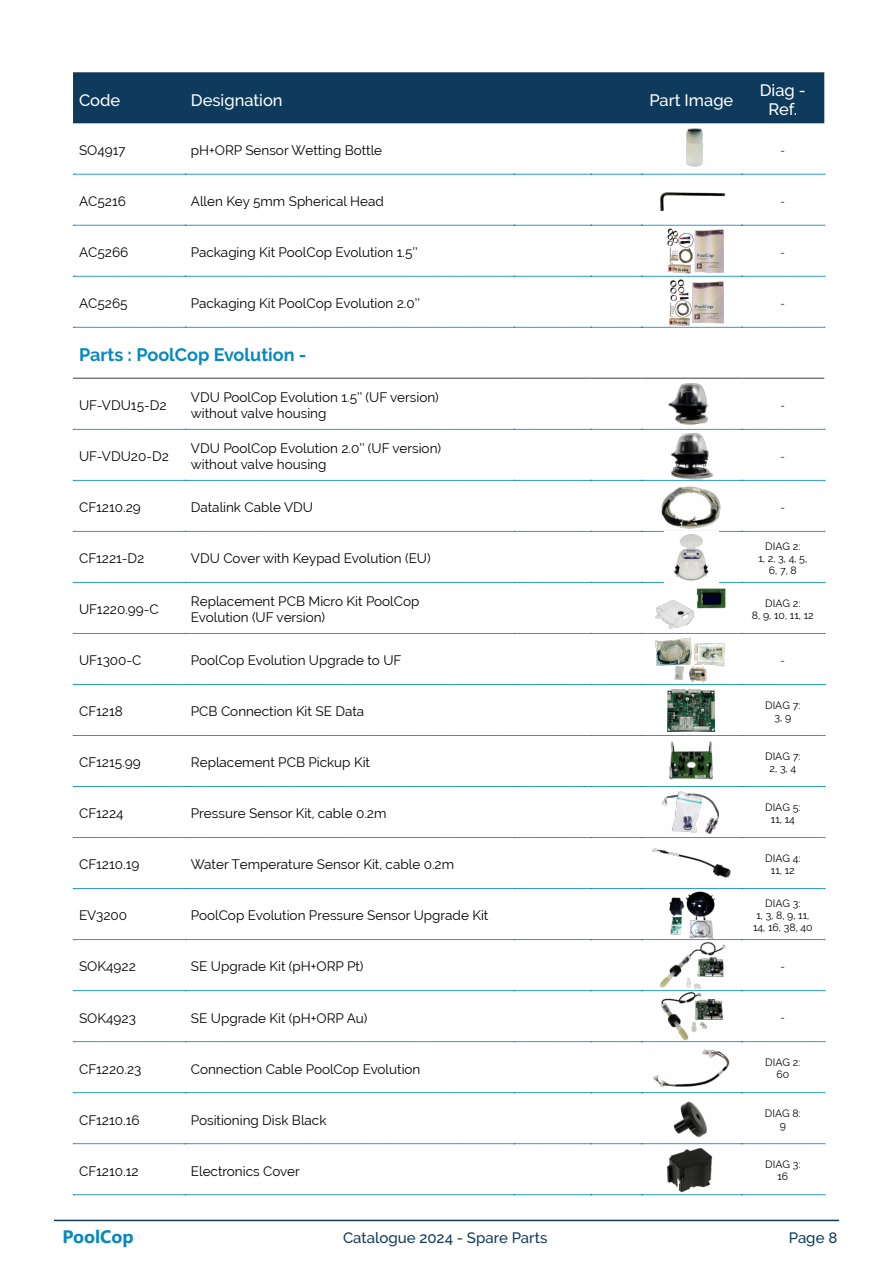
<style>
.page{position:relative;width:893px;height:1263px;background:#fff}
.page>*{position:absolute;margin:0;border:0;box-sizing:border-box;transform-origin:0 0}
.t1{font:700 18px "Raleway";color:#0789c0}
.t2{font:700 18px "Segoe UI";color:#0789c0}
.t3{font:500 16.5px/19.8px "Raleway";color:#fff;text-align:center}
.t4{font:500 15px "Raleway";color:#0e3a5b}
.t5{font:13.5px/16.2px "Raleway";color:#000}
.t6{font:10.5px/12px "Raleway";color:#000;text-align:center}
</style>
<div class="page">
<hr style="left:54px;top:1220px;width:785px;height:1px;background:#0e3a5b">
<div style="left:73px;top:72px;width:751px;height:51px;background:#0e3a5b"></div>
<svg style="left:73px;top:174px;width:752px;height:1px"></svg>
<svg style="left:73px;top:225px;width:752px;height:1px"></svg>
<svg style="left:73px;top:276px;width:752px;height:1px"></svg>
<svg style="left:73px;top:327px;width:752px;height:1px"></svg>
<hr style="left:73px;top:377px;width:112px;height:2px;background:#7a7a7a">
<hr style="left:185px;top:377px;width:329px;height:2px;background:#7a7a7a">
<hr style="left:514px;top:377px;width:76px;height:2px;background:#7a7a7a">
<hr style="left:590px;top:377px;width:51px;height:2px;background:#7a7a7a">
<hr style="left:641px;top:377px;width:100px;height:2px;background:#7a7a7a">
<hr style="left:741px;top:377px;width:83px;height:2px;background:#7a7a7a">
<svg style="left:73px;top:429px;width:752px;height:1px"></svg>
<svg style="left:73px;top:480px;width:752px;height:1px"></svg>
<svg style="left:73px;top:531px;width:752px;height:1px"></svg>
<svg style="left:73px;top:582px;width:752px;height:1px"></svg>
<svg style="left:73px;top:633px;width:752px;height:1px"></svg>
<svg style="left:73px;top:684px;width:752px;height:1px"></svg>
<svg style="left:73px;top:735px;width:752px;height:1px"></svg>
<svg style="left:73px;top:786px;width:752px;height:1px"></svg>
<svg style="left:73px;top:837px;width:752px;height:1px"></svg>
<svg style="left:73px;top:888px;width:752px;height:1px"></svg>
<svg style="left:73px;top:939px;width:752px;height:1px"></svg>
<svg style="left:73px;top:990px;width:752px;height:1px"></svg>
<svg style="left:73px;top:1041px;width:752px;height:1px"></svg>
<svg style="left:73px;top:1092px;width:752px;height:1px"></svg>
<svg style="left:73px;top:1143px;width:752px;height:1px"></svg>
<svg style="left:73px;top:1194px;width:752px;height:1px"></svg>
<img style="left:686px;top:128px;width:18px;height:39px">
<img style="left:660px;top:192px;width:66px;height:20px">
<img style="left:667px;top:228px;width:57px;height:46px">
<img style="left:668px;top:279px;width:56px;height:48px">
<img style="left:662px;top:383px;width:54px;height:46px">
<img style="left:670px;top:433px;width:44px;height:47px">
<img style="left:661px;top:486px;width:60px;height:43px">
<img style="left:665px;top:531px;width:54px;height:50px">
<img style="left:655px;top:588px;width:71px;height:41px">
<img style="left:655px;top:637px;width:70px;height:46px">
<img style="left:667px;top:690px;width:47px;height:41px">
<img style="left:669px;top:741px;width:44px;height:39px">
<img style="left:663px;top:791px;width:56px;height:43px">
<img style="left:641px;top:838px;width:90px;height:40px">
<img style="left:669px;top:889px;width:49px;height:50px">
<img style="left:659px;top:942px;width:67px;height:47px">
<img style="left:660px;top:991px;width:63px;height:49px">
<img style="left:652px;top:1049px;width:78px;height:38px">
<img style="left:659px;top:1093px;width:64px;height:44px">
<img style="left:667px;top:1148px;width:45px;height:44px">
<p class="t3" style="left:79px;top:90px;width:43px">Code</p>
<p class="t3" style="left:191px;top:90px;width:93px">Designation</p>
<p class="t3" style="left:649px;top:90px;width:86px">Part Image</p>
<p class="t3" style="left:760px;top:80px;width:48px">Diag -<br>Ref.</p>
<p class="t5" style="left:79px;top:142px;width:48px">SO4917</p>
<p class="t5" style="left:191px;top:142px;width:193px">pH+ORP Sensor Wetting Bottle</p>
<p class="t6" style="left:781px;top:144px;width:6px">-</p>
<p class="t5" style="left:79px;top:193px;width:49px">AC5216</p>
<p class="t5" style="left:191px;top:193px;width:194px">Allen Key 5mm Spherical Head</p>
<p class="t6" style="left:781px;top:195px;width:6px">-</p>
<p class="t5" style="left:79px;top:244px;width:51px">AC5266</p>
<p class="t5" style="left:191px;top:244px;width:228px">Packaging Kit PoolCop Evolution 1.5’’</p>
<p class="t6" style="left:781px;top:246px;width:6px">-</p>
<p class="t5" style="left:79px;top:295px;width:50px">AC5265</p>
<p class="t5" style="left:191px;top:295px;width:231px">Packaging Kit PoolCop Evolution 2.0’’</p>
<p class="t6" style="left:781px;top:297px;width:6px">-</p>
<h1 class="t1" style="left:79px;top:345px;width:229px">Parts : PoolCop Evolution -</h1>
<p class="t5" style="left:79px;top:397px;width:89px">UF-VDU15-D2</p>
<p class="t5" style="left:191px;top:389px;width:249px">VDU PoolCop Evolution 1.5’’ (UF version) without valve housing</p>
<p class="t6" style="left:781px;top:399px;width:6px">-</p>
<p class="t5" style="left:79px;top:448px;width:92px">UF-VDU20-D2</p>
<p class="t5" style="left:191px;top:440px;width:252px">VDU PoolCop Evolution 2.0’’ (UF version) without valve housing</p>
<p class="t6" style="left:781px;top:450px;width:6px">-</p>
<p class="t5" style="left:79px;top:499px;width:63px">CF1210.29</p>
<p class="t5" style="left:191px;top:499px;width:124px">Datalink Cable VDU</p>
<p class="t6" style="left:781px;top:501px;width:6px">-</p>
<p class="t5" style="left:79px;top:550px;width:67px">CF1221-D2</p>
<p class="t5" style="left:191px;top:550px;width:241px">VDU Cover with Keypad Evolution (EU)</p>
<p class="t6" style="left:758px;top:540px;width:50px">DIAG 2:<br>1, 2, 3, 4, 5,<br>6, 7, 8</p>
<p class="t5" style="left:79px;top:601px;width:81px">UF1220.99-C</p>
<p class="t5" style="left:191px;top:593px;width:230px">Replacement PCB Micro Kit PoolCop<br>Evolution (UF version)</p>
<p class="t6" style="left:752px;top:597px;width:63px">DIAG 2:<br>8, 9, 10, 11, 12</p>
<p class="t5" style="left:79px;top:652px;width:64px">UF1300-C</p>
<p class="t5" style="left:191px;top:652px;width:212px">PoolCop Evolution Upgrade to UF</p>
<p class="t6" style="left:781px;top:654px;width:6px">-</p>
<p class="t5" style="left:79px;top:703px;width:45px">CF1218</p>
<p class="t5" style="left:191px;top:703px;width:175px">PCB Connection Kit SE Data</p>
<p class="t6" style="left:765px;top:699px;width:37px">DIAG 7:<br>3, 9</p>
<p class="t5" style="left:79px;top:754px;width:63px">CF1215.99</p>
<p class="t5" style="left:191px;top:754px;width:181px">Replacement PCB Pickup Kit</p>
<p class="t6" style="left:765px;top:750px;width:37px">DIAG 7:<br>2, 3, 4</p>
<p class="t5" style="left:79px;top:805px;width:46px">CF1224</p>
<p class="t5" style="left:191px;top:805px;width:197px">Pressure Sensor Kit, cable 0.2m</p>
<p class="t6" style="left:765px;top:801px;width:37px">DIAG 5:<br>11, 14</p>
<p class="t5" style="left:79px;top:856px;width:62px">CF1210.19</p>
<p class="t5" style="left:191px;top:856px;width:265px">Water Temperature Sensor Kit, cable 0.2m</p>
<p class="t6" style="left:765px;top:852px;width:37px">DIAG 4:<br>11, 12</p>
<p class="t5" style="left:79px;top:907px;width:50px">EV3200</p>
<p class="t5" style="left:191px;top:907px;width:299px">PoolCop Evolution Pressure Sensor Upgrade Kit</p>
<p class="t6" style="left:753px;top:897px;width:61px">DIAG 3:<br>1, 3, 8, 9, 11,<br>14, 16, 38, 40</p>
<p class="t5" style="left:79px;top:958px;width:58px">SOK4922</p>
<p class="t5" style="left:191px;top:958px;width:174px">SE Upgrade Kit (pH+ORP Pt)</p>
<p class="t6" style="left:781px;top:960px;width:6px">-</p>
<p class="t5" style="left:79px;top:1009px;width:58px">SOK4923</p>
<p class="t5" style="left:191px;top:1009px;width:178px">SE Upgrade Kit (pH+ORP Au)</p>
<p class="t6" style="left:781px;top:1011px;width:6px">-</p>
<p class="t5" style="left:79px;top:1061px;width:64px">CF1220.23</p>
<p class="t5" style="left:191px;top:1061px;width:231px">Connection Cable PoolCop Evolution</p>
<p class="t6" style="left:765px;top:1056px;width:37px">DIAG 2:<br>60</p>
<p class="t5" style="left:79px;top:1112px;width:62px">CF1210.16</p>
<p class="t5" style="left:191px;top:1112px;width:137px">Positioning Disk Black</p>
<p class="t6" style="left:765px;top:1107px;width:37px">DIAG 8:<br>9</p>
<p class="t5" style="left:79px;top:1163px;width:61px">CF1210.12</p>
<p class="t5" style="left:191px;top:1163px;width:111px">Electronics Cover</p>
<p class="t6" style="left:765px;top:1158px;width:37px">DIAG 3:<br>16</p>
<h1 class="t2" style="left:63px;top:1220px;width:73px">PoolCop</h1>
<p class="t4" style="left:343px;top:1229px;width:206px">Catalogue 2024 - Spare Parts</p>
<p class="t4" style="left:789px;top:1229px;width:50px">Page 8</p>
</div>
